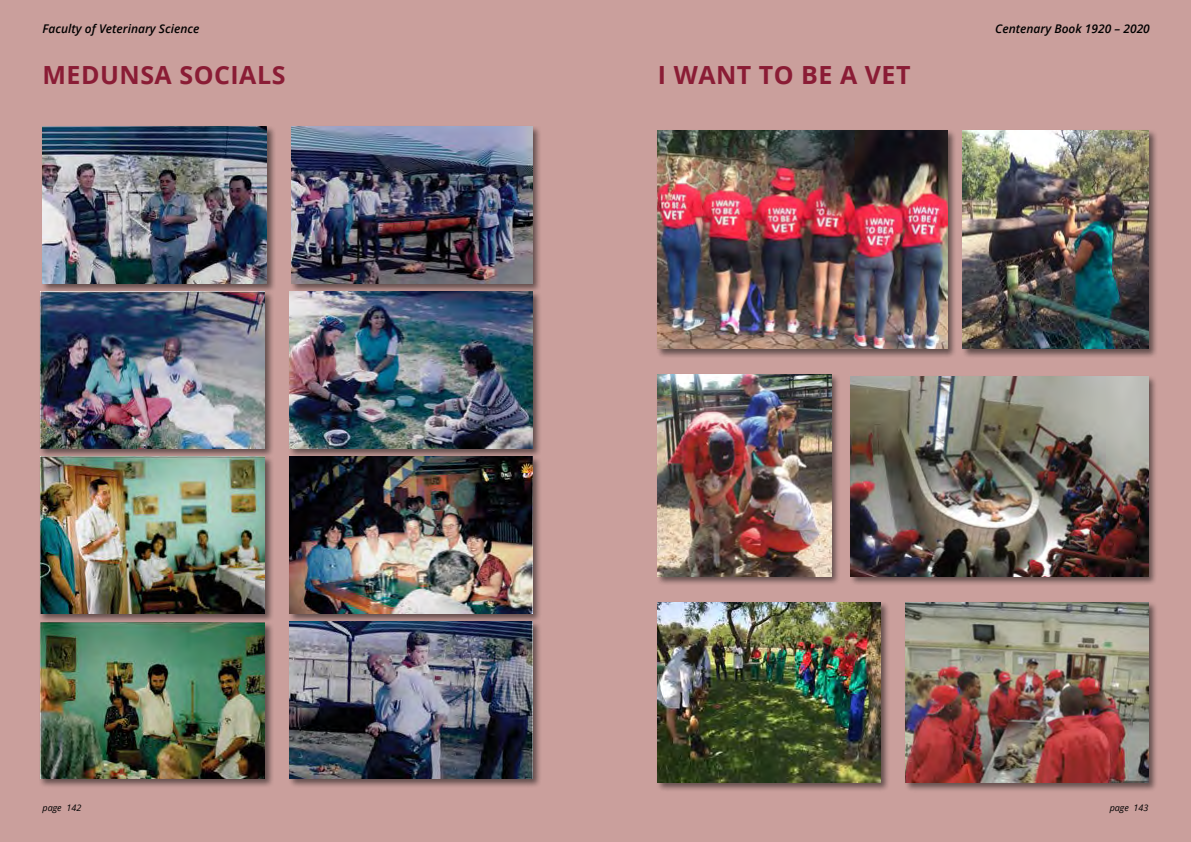
<style>
.page{position:relative;width:1191px;height:842px;background:#fff}
.page>*{position:absolute;margin:0;border:0;box-sizing:border-box;transform-origin:0 0}
.t1{font:700 25px "Open Sans";letter-spacing:.02em;color:#8a1c35}
.t2{font:italic 600 12px "Open Sans";color:#000}
.t3{font:italic 9px "Open Sans";color:#000}
</style>
<div class="page">
<div style="left:595px;top:0;width:596px;height:842px;background:#ca9f9c"></div>
<div style="left:0;top:0;width:595px;height:842px;background:#ca9f9c"></div>
<div style="left:41px;top:125px;width:235px;height:168px;background:#000;opacity:.5"></div>
<img style="left:43px;top:127px;width:224px;height:157px">
<div style="left:39px;top:455px;width:235px;height:168px;background:#000;opacity:.5"></div>
<img style="left:40px;top:458px;width:224px;height:155px">
<div style="left:39px;top:290px;width:235px;height:168px;background:#000;opacity:.5"></div>
<img style="left:40px;top:291px;width:224px;height:157px">
<div style="left:39px;top:621px;width:235px;height:167px;background:#000;opacity:.5"></div>
<img style="left:40px;top:622px;width:224px;height:156px">
<div style="left:290px;top:125px;width:251px;height:168px;background:#000;opacity:.5"></div>
<img style="left:292px;top:127px;width:240px;height:157px">
<div style="left:288px;top:455px;width:253px;height:168px;background:#000;opacity:.5"></div>
<img style="left:289px;top:458px;width:243px;height:155px">
<div style="left:288px;top:290px;width:253px;height:168px;background:#000;opacity:.5"></div>
<img style="left:289px;top:291px;width:243px;height:157px">
<div style="left:288px;top:620px;width:253px;height:168px;background:#000;opacity:.5"></div>
<img style="left:289px;top:621px;width:243px;height:157px">
<div style="left:961px;top:129px;width:197px;height:229px;background:#000;opacity:.5"></div>
<img style="left:962px;top:130px;width:186px;height:219px">
<div style="left:849px;top:375px;width:308px;height:210px;background:#000;opacity:.5"></div>
<img style="left:850px;top:376px;width:298px;height:200px">
<div style="left:657px;top:374px;width:184px;height:212px;background:#000;opacity:.5"></div>
<img style="left:658px;top:375px;width:173px;height:201px">
<div style="left:657px;top:601px;width:234px;height:191px;background:#000;opacity:.5"></div>
<img style="left:658px;top:602px;width:223px;height:180px">
<div style="left:904px;top:601px;width:253px;height:191px;background:#000;opacity:.5"></div>
<img style="left:905px;top:602px;width:243px;height:180px">
<div style="left:657px;top:129px;width:300px;height:229px;background:#000;opacity:.5"></div>
<img style="left:658px;top:130px;width:289px;height:219px">
<p class="t2" style="left:43px;top:21px;width:158px">Faculty of Veterinary Science</p>
<p class="t2" style="left:995px;top:21px;width:156px">Centenary Book 1920 – 2020</p>
<h1 class="t1" style="left:43px;top:57px;width:244px">MEDUNSA SOCIALS</h1>
<h1 class="t1" style="left:658px;top:57px;width:254px">I WANT TO BE A VET</h1>
<p class="t3" style="left:43px;top:801px;width:40px">page 142</p>
<p class="t3" style="left:1109px;top:801px;width:40px">page 143</p>
</div>
